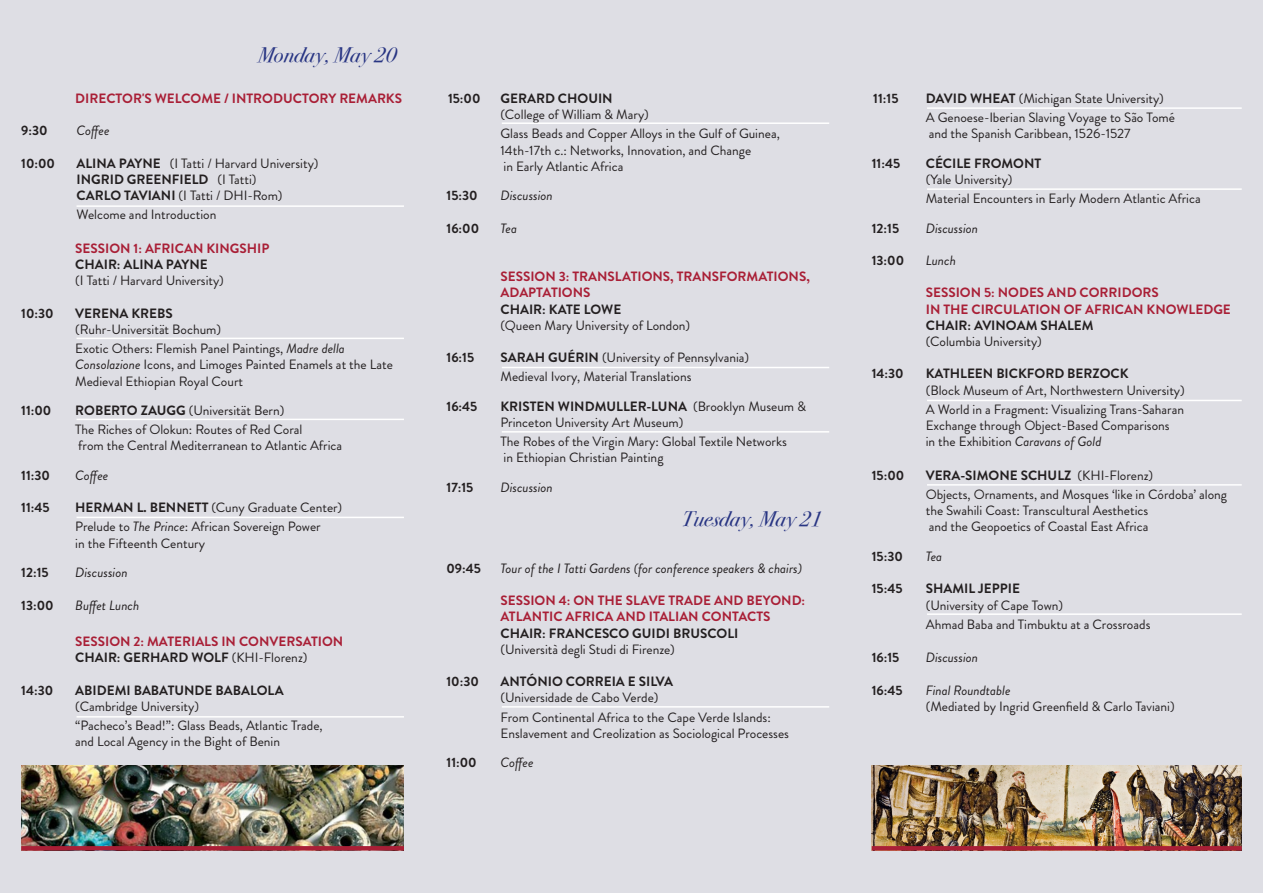
<style>
.page{position:relative;width:1263px;height:893px;background:#dedee4}
.page>*{position:absolute;margin:0;border:0;box-sizing:border-box;transform-origin:0 0}
.t1{font:italic 21px "Bodoni Svty Two ITCTT";color:#283583}
.t2{font:13.5px/16.2px "Brandon Grotesque";color:#231f20}
.t3{font:700 13.5px "Brandon Grotesque";color:#231f20}
.t4{font:700 13.5px/16.2px "Brandon Grotesque";color:#a91f36}
.t5{font:italic 13.5px "Brandon Grotesque";color:#231f20}
.s1{font-weight:700}
.s2{font-weight:400}
.s3{font-style:italic}
.s4{color:#231f20}
</style>
<div class="page">
<img style="left:21px;top:765px;width:383px;height:81px">
<img style="left:872px;top:765px;width:370px;height:81px">
<div style="left:872px;top:846px;width:370px;height:5px;background:#a91f36"></div>
<div style="left:21px;top:846px;width:383px;height:5px;background:#a91f36"></div>
<hr style="left:77px;top:205px;width:327px;height:2px;background:#fff">
<hr style="left:77px;top:338px;width:327px;height:1px;background:#fff">
<hr style="left:77px;top:419px;width:327px;height:1px;background:#fff">
<hr style="left:77px;top:716px;width:327px;height:2px;background:#fff">
<hr style="left:77px;top:517px;width:327px;height:1px;background:#fff">
<hr style="left:502px;top:122px;width:327px;height:2px;background:#fff">
<hr style="left:502px;top:706px;width:327px;height:2px;background:#fff">
<hr style="left:502px;top:367px;width:327px;height:1px;background:#fff">
<hr style="left:502px;top:431px;width:327px;height:2px;background:#fff">
<hr style="left:927px;top:107px;width:315px;height:2px;background:#fff">
<hr style="left:927px;top:188px;width:315px;height:2px;background:#fff">
<hr style="left:927px;top:400px;width:315px;height:1px;background:#fff">
<hr style="left:927px;top:484px;width:315px;height:2px;background:#fff">
<hr style="left:927px;top:613px;width:315px;height:2px;background:#fff">
<p class="t1" style="left:258px;top:37px;width:140px">Monday, May 20</p>
<p class="t4" style="left:75px;top:90px;width:328px">DIRECTOR'S WELCOME / INTRODUCTORY REMARKS</p>
<p class="t3" style="left:21px;top:121px;width:28px">9:30</p>
<p class="t5" style="left:77px;top:122px;width:34px">Coffee</p>
<p class="t3" style="left:21px;top:154px;width:35px">10:00</p>
<p class="t2" style="left:77px;top:155px;width:243px"><span class="s1">ALINA PAYNE</span> (I Tatti / Harvard University)</p>
<p class="t3" style="left:77px;top:170px;width:182px">INGRID GREENFIELD <span class="s2">(I Tatti)</span></p>
<p class="t2" style="left:77px;top:188px;width:207px"><span class="s1">CARLO TAVIANI</span> (I Tatti / DHI-Rom)</p>
<p class="t2" style="left:77px;top:207px;width:141px">Welcome and Introduction</p>
<p class="t4" style="left:75px;top:240px;width:196px">SESSION 1: AFRICAN KINGSHIP</p>
<p class="t3" style="left:75px;top:255px;width:134px">CHAIR: ALINA PAYNE</p>
<p class="t2" style="left:75px;top:273px;width:150px">(I Tatti / Harvard University)</p>
<p class="t3" style="left:21px;top:304px;width:34px">10:30</p>
<p class="t3" style="left:75px;top:304px;width:99px">VERENA KREBS</p>
<p class="t2" style="left:75px;top:322px;width:147px">(Ruhr-Universität Bochum)</p>
<p class="t2" style="left:75px;top:341px;width:319px">Exotic Others: Flemish Panel Paintings, <span class="s3">Madre della<br>Consolazione</span> Icons, and Limoges Painted Enamels at the Late<br>Medieval Ethiopian Royal Court</p>
<p class="t3" style="left:21px;top:401px;width:32px">11:00</p>
<p class="t2" style="left:75px;top:403px;width:211px"><span class="s1">ROBERTO ZAUGG</span> (Universität Bern)</p>
<p class="t2" style="left:75px;top:422px;width:229px">The Riches of Olokun: Routes of Red Coral</p>
<p class="t2" style="left:78px;top:438px;width:265px">from the Central Mediterranean to Atlantic Africa</p>
<p class="t3" style="left:21px;top:466px;width:30px">11:30</p>
<p class="t5" style="left:75px;top:466px;width:34px">Coffee</p>
<p class="t3" style="left:21px;top:498px;width:30px">11:45</p>
<p class="t2" style="left:75px;top:498px;width:268px;line-height:19.2px"><span class="s1">HERMAN L. BENNETT</span> (Cuny Graduate Center)<br>Prelude to <span class="s3">The Prince</span>: African Sovereign Power</p>
<p class="t2" style="left:75px;top:535px;width:131px">in the Fifteenth Century</p>
<p class="t3" style="left:21px;top:563px;width:29px">12:15</p>
<p class="t5" style="left:75px;top:563px;width:54px">Discussion</p>
<p class="t3" style="left:21px;top:595px;width:34px">13:00</p>
<p class="t5" style="left:75px;top:596px;width:66px">Buffet Lunch</p>
<p class="t4" style="left:75px;top:634px;width:270px">SESSION 2: MATERIALS IN CONVERSATION</p>
<p class="t3" style="left:75px;top:648px;width:234px">CHAIR: GERHARD WOLF <span class="s2">(KHI-Florenz)</span></p>
<p class="t3" style="left:21px;top:681px;width:33px">14:30</p>
<p class="t3" style="left:75px;top:681px;width:210px">ABIDEMI BABATUNDE BABALOLA</p>
<p class="t2" style="left:75px;top:698px;width:125px">(Cambridge University)</p>
<p class="t2" style="left:75px;top:718px;width:249px">“Pacheco’s Bead!”: Glass Beads, Atlantic Trade,</p>
<p class="t2" style="left:75px;top:734px;width:206px">and Local Agency in the Bight of Benin</p>
<p class="t3" style="left:448px;top:89px;width:34px">15:00</p>
<p class="t3" style="left:500px;top:89px;width:114px">GERARD CHOUIN</p>
<p class="t2" style="left:500px;top:107px;width:150px">(College of William &amp; Mary)</p>
<p class="t2" style="left:500px;top:126px;width:281px">Glass Beads and Copper Alloys in the Gulf of Guinea,</p>
<p class="t2" style="left:500px;top:142px;width:252px">14th-17th c.: Networks, Innovation, and Change</p>
<p class="t2" style="left:503px;top:158px;width:121px">in Early Atlantic Africa</p>
<p class="t3" style="left:446px;top:186px;width:33px">15:30</p>
<p class="t5" style="left:500px;top:186px;width:54px">Discussion</p>
<p class="t3" style="left:446px;top:219px;width:34px">16:00</p>
<p class="t5" style="left:500px;top:219px;width:18px">Tea</p>
<p class="t4" style="left:500px;top:269px;width:311px">SESSION 3: TRANSLATIONS, TRANSFORMATIONS,<br>ADAPTATIONS</p>
<p class="t3" style="left:500px;top:300px;width:122px">CHAIR: KATE LOWE</p>
<p class="t2" style="left:500px;top:317px;width:191px">(Queen Mary University of London)</p>
<p class="t3" style="left:446px;top:348px;width:29px">16:15</p>
<p class="t2" style="left:500px;top:348px;width:250px;line-height:19.2px"><span class="s1">SARAH GUÉRIN</span> (University of Pennsylvania)<br>Medieval Ivory, Material Translations</p>
<p class="t3" style="left:446px;top:397px;width:32px">16:45</p>
<p class="t2" style="left:500px;top:398px;width:307px"><span class="s1">KRISTEN WINDMULLER-LUNA</span> (Brooklyn Museum &amp;<br>Princeton University Art Museum)</p>
<p class="t2" style="left:500px;top:434px;width:288px">The Robes of the Virgin Mary: Global Textile Networks</p>
<p class="t2" style="left:503px;top:450px;width:162px">in Ethiopian Christian Painting</p>
<p class="t3" style="left:446px;top:478px;width:28px">17:15</p>
<p class="t5" style="left:500px;top:478px;width:54px">Discussion</p>
<p class="t1" style="left:682px;top:501px;width:141px">Tuesday, May 21</p>
<p class="t3" style="left:446px;top:559px;width:36px">09:45</p>
<p class="t5" style="left:500px;top:559px;width:303px">Tour of the I Tatti Gardens (for conference speakers &amp; chairs)</p>
<p class="t4" style="left:500px;top:593px;width:306px">SESSION 4: ON THE SLAVE TRADE AND BEYOND:<br>ATLANTIC AFRICA AND ITALIAN CONTACTS</p>
<p class="t3" style="left:500px;top:624px;width:239px">CHAIR: FRANCESCO GUIDI BRUSCOLI</p>
<p class="t2" style="left:500px;top:641px;width:176px">(Università degli Studi di Firenze)</p>
<p class="t3" style="left:446px;top:672px;width:34px">10:30</p>
<p class="t3" style="left:500px;top:672px;width:174px">ANTÓNIO CORREIA E SILVA</p>
<p class="t2" style="left:500px;top:690px;width:159px">(Universidade de Cabo Verde)</p>
<p class="t2" style="left:500px;top:709px;width:272px">From Continental Africa to the Cape Verde Islands:</p>
<p class="t2" style="left:500px;top:725px;width:290px">Enslavement and Creolization as Sociological Processes</p>
<p class="t3" style="left:446px;top:753px;width:32px">11:00</p>
<p class="t5" style="left:500px;top:753px;width:34px">Coffee</p>
<p class="t3" style="left:873px;top:89px;width:27px">11:15</p>
<p class="t2" style="left:926px;top:89px;width:251px;line-height:19.2px"><span class="s1">DAVID WHEAT</span> (Michigan State University)<br>A Genoese-Iberian Slaving Voyage to São Tomé</p>
<p class="t2" style="left:929px;top:126px;width:203px">and the Spanish Caribbean, 1526-1527</p>
<p class="t3" style="left:872px;top:154px;width:30px">11:45</p>
<p class="t3" style="left:926px;top:154px;width:117px">CÉCILE FROMONT</p>
<p class="t2" style="left:926px;top:171px;width:88px">(Yale University)</p>
<p class="t2" style="left:926px;top:191px;width:276px">Material Encounters in Early Modern Atlantic Africa</p>
<p class="t3" style="left:872px;top:219px;width:29px">12:15</p>
<p class="t5" style="left:926px;top:219px;width:54px">Discussion</p>
<p class="t3" style="left:872px;top:251px;width:34px">13:00</p>
<p class="t5" style="left:926px;top:251px;width:32px">Lunch</p>
<p class="t4" style="left:926px;top:285px;width:235px">SESSION 5: NODES AND CORRIDORS</p>
<p class="t4" style="left:926px;top:301px;width:307px">IN THE CIRCULATION OF AFRICAN KNOWLEDGE<br><span class="s4">CHAIR: AVINOAM SHALEM</span></p>
<p class="t2" style="left:926px;top:333px;width:118px">(Columbia University)</p>
<p class="t3" style="left:872px;top:364px;width:33px">14:30</p>
<p class="t3" style="left:926px;top:364px;width:204px">KATHLEEN BICKFORD BERZOCK</p>
<p class="t2" style="left:926px;top:382px;width:260px">(Block Museum of Art, Northwestern University)</p>
<p class="t2" style="left:926px;top:401px;width:260px">A World in a Fragment: Visualizing Trans-Saharan</p>
<p class="t2" style="left:926px;top:417px;width:245px">Exchange through Object-Based Comparisons</p>
<p class="t2" style="left:926px;top:434px;width:177px">in the Exhibition <span class="s3">Caravans of Gold</span></p>
<p class="t3" style="left:872px;top:466px;width:34px">15:00</p>
<p class="t3" style="left:926px;top:466px;width:229px">VERA-SIMONE SCHULZ <span class="s2">(KHI-Florenz)</span></p>
<p class="t2" style="left:926px;top:487px;width:303px">Objects, Ornaments, and Mosques ‘like in Córdoba’ along the Swahili Coast: Transcultural Aesthetics</p>
<p class="t2" style="left:929px;top:519px;width:221px">and the Geopoetics of Coastal East Africa</p>
<p class="t3" style="left:872px;top:547px;width:33px">15:30</p>
<p class="t5" style="left:926px;top:547px;width:18px">Tea</p>
<p class="t3" style="left:872px;top:579px;width:32px">15:45</p>
<p class="t3" style="left:926px;top:579px;width:96px">SHAMIL JEPPIE</p>
<p class="t2" style="left:926px;top:597px;width:139px">(University of Cape Town)</p>
<p class="t2" style="left:926px;top:616px;width:226px">Ahmad Baba and Timbuktu at a Crossroads</p>
<p class="t3" style="left:872px;top:648px;width:29px">16:15</p>
<p class="t5" style="left:926px;top:648px;width:54px">Discussion</p>
<p class="t3" style="left:872px;top:681px;width:32px">16:45</p>
<p class="t5" style="left:926px;top:681px;width:86px">Final Roundtable</p>
<p class="t2" style="left:926px;top:698px;width:251px">(Mediated by Ingrid Greenfield &amp; Carlo Taviani)</p>
</div>
